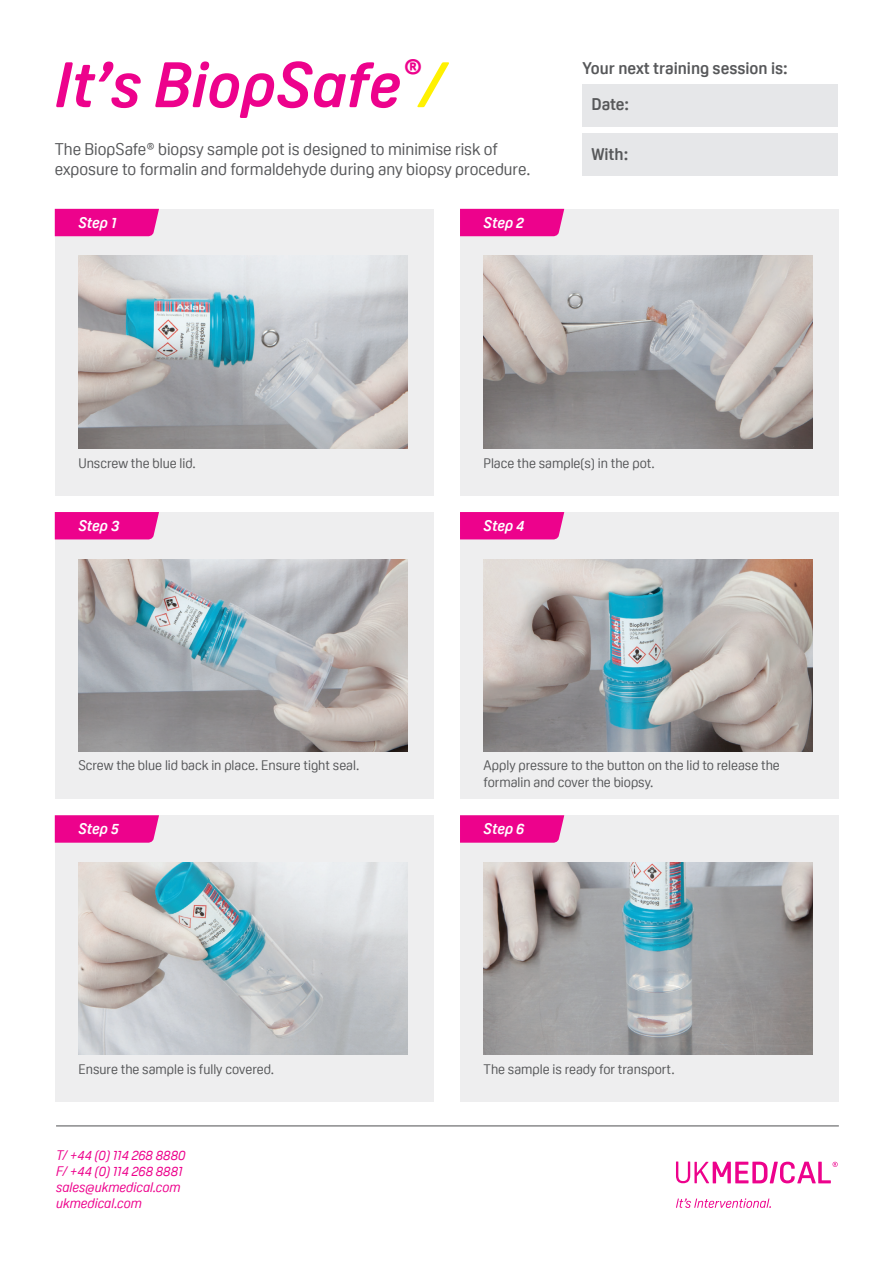
<style>
.page{position:relative;width:893px;height:1264px;background:#fff}
.page>*{position:absolute;margin:0;border:0;box-sizing:border-box;transform-origin:0 0}
.t1{font:italic 700 63px "Oscine Trial";color:#ed028c}
.t2{font:16.5px/19.8px "Oscine Trial";color:#57585a}
.t3{font:700 16.5px/35.7px "Oscine Trial";color:#57585a}
.t4{font:italic 700 15px "Oscine Trial";color:#fff}
.t5{font:13.5px/16.5px "Oscine Trial";color:#57585a}
.t6{font:italic 13.5px/16.2px "Oscine Trial";color:#ed028c}
.s1{color:#fff101}
</style>
<div class="page">
<svg style="left:676px;top:1161px;width:161px;height:22px"></svg>
<svg style="left:676px;top:1198px;width:95px;height:9px"></svg>
<hr style="left:56px;top:1125px;width:782px;height:1px;background:#57585a">
<div style="left:55px;top:512px;width:378px;height:286px;background:#eeeeef"></div>
<img style="left:78px;top:559px;width:329px;height:192px">
<div style="left:460px;top:512px;width:378px;height:286px;background:#eeeeef"></div>
<img style="left:483px;top:559px;width:329px;height:192px">
<div style="left:55px;top:815px;width:378px;height:286px;background:#eeeeef"></div>
<div style="left:460px;top:815px;width:378px;height:286px;background:#eeeeef"></div>
<div style="left:55px;top:209px;width:378px;height:286px;background:#eeeeef"></div>
<img style="left:78px;top:256px;width:329px;height:192px">
<div style="left:460px;top:209px;width:378px;height:286px;background:#eeeeef"></div>
<img style="left:483px;top:256px;width:329px;height:192px">
<div style="left:582px;top:83px;width:255px;height:43px;background:#e6e7e9"></div>
<div style="left:582px;top:133px;width:255px;height:43px;background:#e6e7e9"></div>
<img style="left:78px;top:862px;width:329px;height:192px">
<img style="left:483px;top:862px;width:329px;height:192px">
<div style="left:55px;top:209px;width:104px;height:27px;background:#ed028c"></div>
<div style="left:460px;top:209px;width:104px;height:27px;background:#ed028c"></div>
<svg style="left:55px;top:512px;width:104px;height:27px;background:#ed098f"></svg>
<svg style="left:55px;top:815px;width:104px;height:27px;background:#ed0b8f"></svg>
<svg style="left:460px;top:512px;width:104px;height:27px;background:#ed088e"></svg>
<div style="left:460px;top:815px;width:104px;height:27px;background:#ed028c"></div>
<h1 class="t1" style="left:55px;top:49px;width:390px">It’s BiopSafe<sup>®</sup><span class="s1">/</span></h1>
<p class="t2" style="left:55px;top:140px;width:477px">The BiopSafe® biopsy sample pot is designed to minimise risk of exposure to formalin and formaldehyde during any biopsy procedure.</p>
<p class="t4" style="left:78px;top:214px;width:40px">Step 1</p>
<p class="t4" style="left:483px;top:214px;width:42px">Step 2</p>
<p class="t3" style="left:591px;top:50px;width:198px;text-indent:-9px">Your next training session is:<br>Date:</p>
<p class="t3" style="left:591px;top:136px;width:38px">With:</p>
<p class="t5" style="left:78px;top:454px;width:119px">Unscrew the blue lid.</p>
<p class="t5" style="left:483px;top:454px;width:173px">Place the sample(s) in the pot.</p>
<p class="t4" style="left:78px;top:517px;width:42px">Step 3</p>
<p class="t4" style="left:483px;top:517px;width:43px">Step 4</p>
<p class="t5" style="left:78px;top:757px;width:282px">Screw the blue lid back in place. Ensure tight seal.</p>
<p class="t5" style="left:483px;top:757px;width:298px">Apply pressure to the button on the lid to release the formalin and cover the biopsy.</p>
<p class="t4" style="left:78px;top:820px;width:42px">Step 5</p>
<p class="t4" style="left:483px;top:820px;width:42px">Step 6</p>
<p class="t5" style="left:78px;top:1061px;width:197px">Ensure the sample is fully covered.</p>
<p class="t5" style="left:483px;top:1061px;width:192px">The sample is ready for transport.</p>
<p class="t6" style="left:56px;top:1146px;width:131px">T/ +44 (0) 114 268 8880<br>F/ +44 (0) 114 268 8881 sales@ukmedical.com ukmedical.com</p>
</div>
